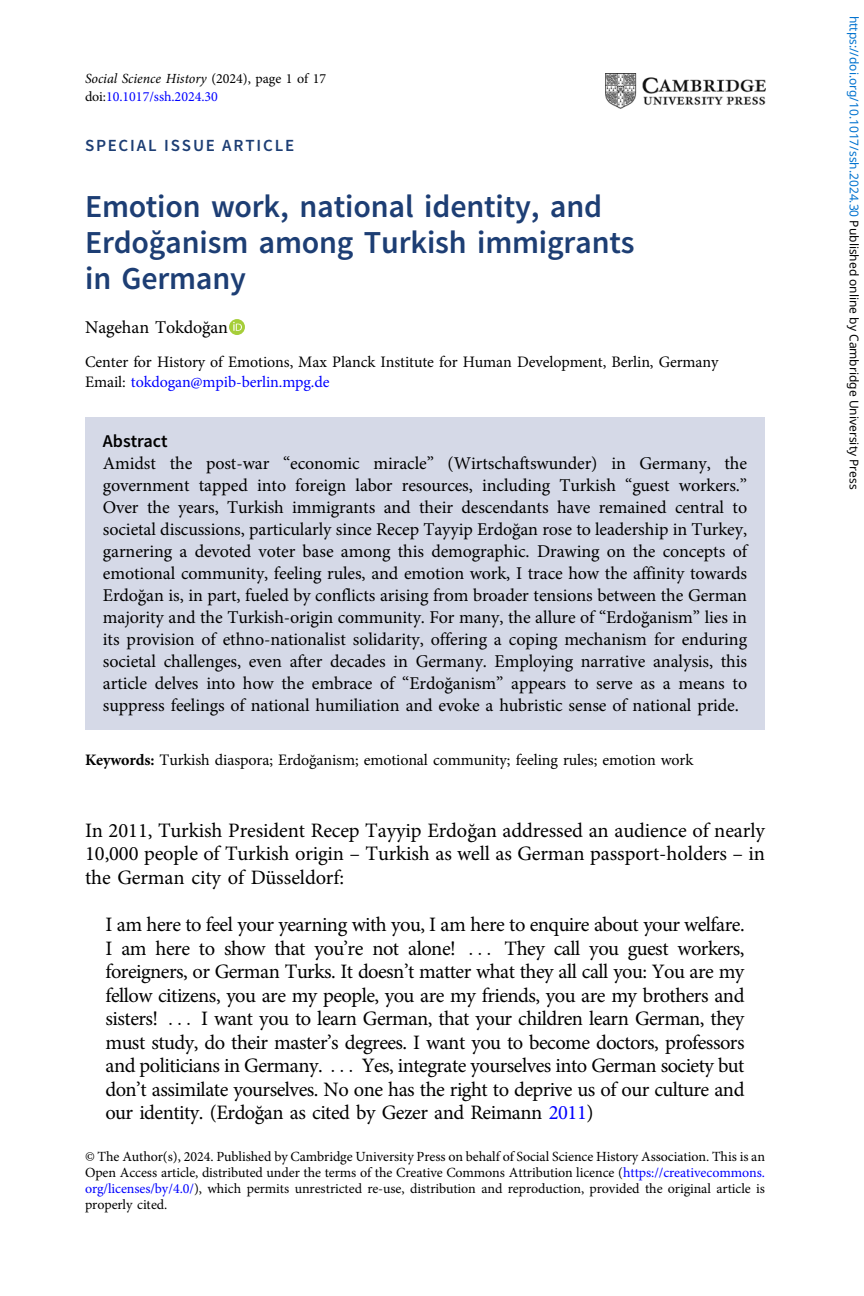
<style>
.page{position:relative;width:864px;height:1296px;background:#fff}
.page>*{position:absolute;margin:0;border:0;box-sizing:border-box;transform-origin:0 0}
.t1{font:32px/36px "Adv OT031 da 8 bf";color:#1d3e74}
.t2{font:20.6px/23.6px "Adv OT1 ef 757 c 0";letter-spacing:-.01em;color:#000;text-align:justify}
.t3{font:18px/22px "Adv OT1 ef 757 c 0";color:#000;text-align:justify}
.t4{font:18px "Adv OT031 da 8 bf";color:#000}
.t5{font:17px "Adv OT031 da 8 bf";letter-spacing:.11em;color:#1d3e74}
.t6{font:16px/20px "Adv OT1 ef 757 c 0";color:#000}
.t7{font:14px/16px "Adv OT1 ef 757 c 0";color:#000;text-align:justify}
.t8{font:14px "Adv OT7 d 6 df 7 ab.I";color:#000}
.t9{font:14px "Adv OT1 ef 757 c 0";color:#00f}
.t10{font:12px "Noto Sans";color:#000}
.s1{font-family:"Adv OT1 ef 757 c 0"}
.s2{color:#000}
.s3{font-style:inherit}
.s4{color:#00f}
.s5{font-family:"Adv O Tb 65 e 897 d.B"}
.s6{font-family:"Adv P4 C4 E51"}
.s7{color:#0172cf}
</style>
<div class="page">
<div style="left:229px;top:319px;width:16px;height:16px;background:#a6ce39;border-radius:50%"></div>
<svg style="left:233px;top:322px;width:9px;height:9px"></svg>
<div style="left:85px;top:417px;width:680px;height:312px;background:#d5d9e7"></div>
<img style="left:605px;top:73px;width:160px;height:36px">
<p class="t8" style="left:85px;top:73px;width:243px">Social Science History <span class="s1">(2024), page 1 of 17</span></p>
<p class="t9" style="left:85px;top:91px;width:134px"><span class="s2">doi:</span>10.1017/ssh.2024.30</p>
<p class="t5" style="left:85px;top:139px;width:211px">SPECIAL ISSUE ARTICLE</p>
<h1 class="t1" style="left:85px;top:191px;width:551px">Emotion work, national identity, and<br>Erdo<span class="s3">ğ</span>anism among Turkish immigrants in Germany</h1>
<p class="t3" style="left:85px;top:318px;width:145px">Nagehan Tokdo<span class="s3">ğ</span>an</p>
<p class="t6" style="left:85px;top:354px;width:635px">Center for History of Emotions, Max Planck Institute for Human Development, Berlin, Germany<br>Email: <span class="s4">tokdogan@mpib-berlin.mpg.de</span></p>
<p class="t4" style="left:103px;top:435px;width:66px">Abstract</p>
<p class="t3" style="left:103px;top:454px;width:646px">Amidst the post-war <span class="s3">“</span>economic miracle<span class="s3">”</span> (Wirtschaftswunder) in Germany, the government tapped into foreign labor resources, including Turkish <span class="s3">“</span>guest workers.<span class="s3">” </span>Over the years, Turkish immigrants and their descendants have remained central to societal discussions, particularly since Recep Tayyip Erdo<span class="s3">ğ</span>an rose to leadership in Turkey, garnering a devoted voter base among this demographic. Drawing on the concepts of emotional community, feeling rules, and emotion work, I trace how the affinity towards Erdo<span class="s3">ğ</span>an is, in part, fueled by conflicts arising from broader tensions between the German majority and the Turkish-origin community. For many, the allure of <span class="s3">“</span>Erdo<span class="s3">ğ</span>anism<span class="s3">”</span> lies in its provision of ethno-nationalist solidarity, offering a coping mechanism for enduring societal challenges, even after decades in Germany. Employing narrative analysis, this article delves into how the embrace of <span class="s3">“</span>Erdo<span class="s3">ğ</span>anism<span class="s3">”</span> appears to serve as a means to suppress feelings of national humiliation and evoke a hubristic sense of national pride.</p>
<p class="t6" style="left:85px;top:752px;width:610px"><span class="s5">Keywords:</span> Turkish diaspora; Erdo<span class="s3">ğ</span>anism; emotional community; feeling rules; emotion work</p>
<p class="t2" style="left:85px;top:821px;width:681px">In 2011, Turkish President Recep Tayyip Erdo<span class="s3">ğ</span>an addressed an audience of nearly 10,000 people of Turkish origin <span class="s3">–</span> Turkish as well as German passport-holders <span class="s3">–</span> in the German city of Düsseldorf:</p>
<p class="t2" style="left:105px;top:915px;width:641px">I am here to feel your yearning with you, I am here to enquire about your welfare.<br>I am here to show that you<span class="s3">’</span>re not alone! <span class="s6">: : :</span> They call you guest workers, foreigners, or German Turks. It doesn<span class="s3">’</span>t matter what they all call you: You are my fellow citizens, you are my people, you are my friends, you are my brothers and sisters! <span class="s6">: : :</span> I want you to learn German, that your children learn German, they must study, do their master<span class="s3">’</span>s degrees. I want you to become doctors, professors and politicians in Germany. <span class="s6">: : :</span> Yes, integrate yourselves into German society but don<span class="s3">’</span>t assimilate yourselves. No one has the right to deprive us of our culture and our identity. (Erdo<span class="s3">ğ</span>an as cited by Gezer and Reimann <span class="s4">2011</span>)</p>
<p class="t7" style="left:85px;top:1150px;width:681px">© The Author(s), 2024. Published by Cambridge University Press on behalf of Social Science History Association. This is an Open Access article, distributed under the terms of the Creative Commons Attribution licence (<span class="s4">https://creativecommons. org/licenses/by/4.0/</span>), which permits unrestricted re-use, distribution and reproduction, provided the original article is properly cited.</p>
<p class="t10" style="left:863px;top:16px;width:475px;rotate:90deg"><span class="s7">https://doi.org/10.1017/ssh.2024.30</span> Published online by Cambridge University Press</p>
</div>
